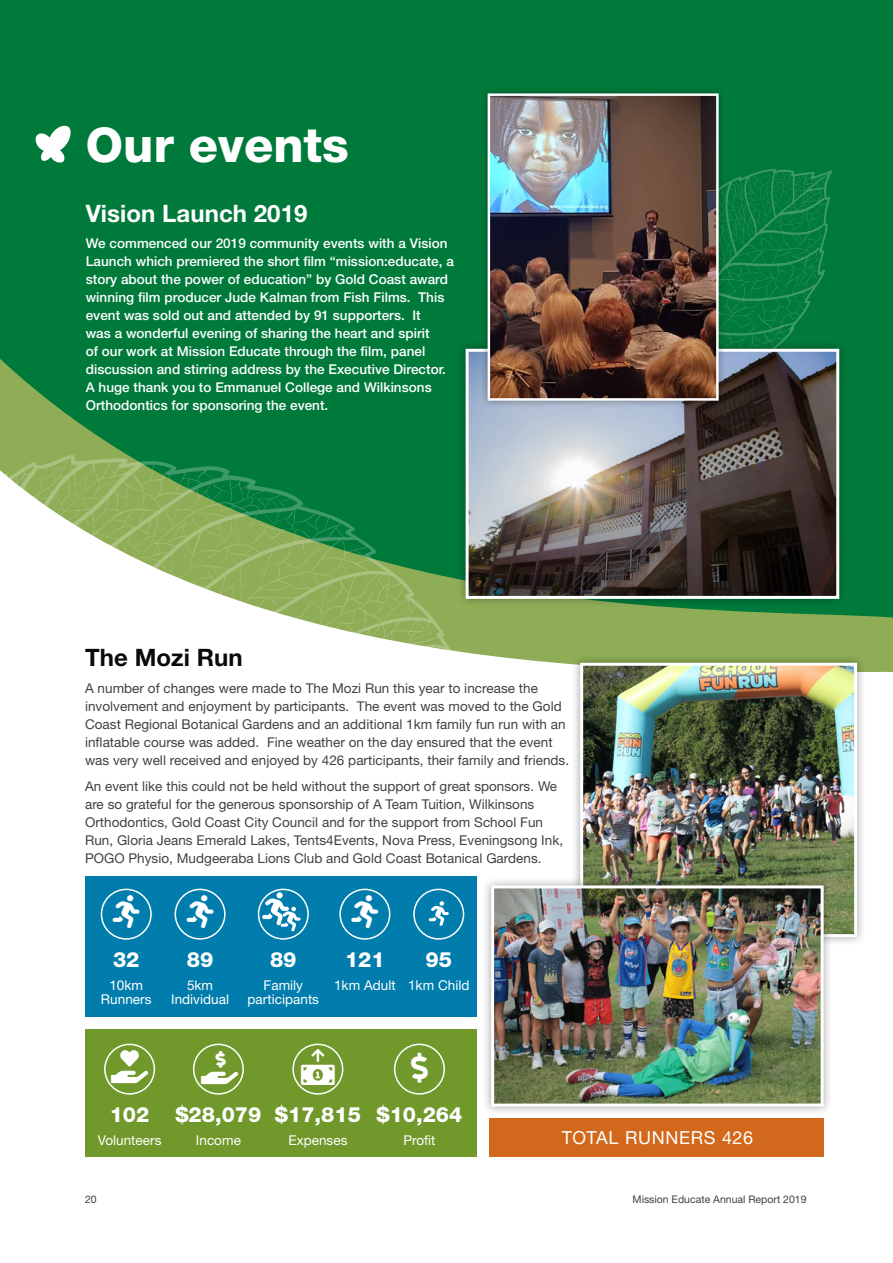
<style>
.page{position:relative;width:893px;height:1263px;background:#fff}
.page>*{position:absolute;margin:0;border:0;box-sizing:border-box;transform-origin:0 0}
.t1{font:800 48px "Helvetica Neue LT Std";color:#fff}
.t2{font:700 24px "Helvetica Neue LT Std";letter-spacing:.005em;color:#fff}
.t3{font:700 24px "Helvetica Neue LT Std";letter-spacing:.005em;color:#0b0a0b}
.t4{font:800 21px "Helvetica Neue LT Std";color:#fff}
.t5{font:18px "Helvetica Neue LT Std";letter-spacing:.035em;color:#fff}
.t6{font:13.5px/18px "Helvetica Neue LT Std";letter-spacing:.005em;color:#414042}
.t7{font:500 13.5px/18px "Helvetica Neue LT Std";letter-spacing:.005em;color:#fff}
.t8{font:13.5px/13.5px "Helvetica Neue LT Std";letter-spacing:.005em;color:#fff;text-align:center}
.t9{font:10.5px "Helvetica Neue LT Std";color:#414042}
</style>
<div class="page">
<svg style="left:487px;top:630px;width:405px;height:42px;background:#98b465"></svg>
<svg style="left:892px;top:630px;width:1px;height:42px"></svg>
<div style="left:0;top:0;width:893px;height:630px;background:#007a3b"></div>
<svg style="left:0;top:455px;width:487px;height:201px"></svg>
<div style="left:571px;top:653px;width:295px;height:293px;background:#000;opacity:.35"></div>
<img style="left:584px;top:667px;width:269px;height:266px">
<div style="left:580px;top:663px;width:277px;height:274px;border:3px solid #fff"></div>
<div style="left:482px;top:876px;width:350px;height:240px;background:#000;opacity:.35"></div>
<img style="left:495px;top:889px;width:325px;height:213px">
<div style="left:491px;top:885px;width:333px;height:221px;border:3px solid #fff"></div>
<div style="left:85px;top:876px;width:391px;height:141px;background:#007dac"></div>
<svg style="left:726px;top:169px;width:107px;height:170px;background:#0a7f42"></svg>
<svg style="left:34px;top:124px;width:38px;height:40px"></svg>
<div style="left:457px;top:339px;width:391px;height:269px;background:#000;opacity:.35"></div>
<img style="left:470px;top:353px;width:365px;height:242px">
<div style="left:466px;top:349px;width:373px;height:250px;border:3px solid #fff"></div>
<div style="left:480px;top:86px;width:246px;height:322px;background:#000;opacity:.35"></div>
<img style="left:491px;top:96px;width:225px;height:302px">
<div style="left:488px;top:93px;width:231px;height:308px;border:2px solid #fff"></div>
<div style="left:85px;top:1029px;width:391px;height:128px;background:#70982b"></div>
<div style="left:489px;top:1118px;width:335px;height:39px;background:#d1681b"></div>
<svg style="left:257px;top:888px;width:52px;height:52px"></svg>
<svg style="left:413px;top:888px;width:52px;height:52px"></svg>
<svg style="left:104px;top:1043px;width:52px;height:52px"></svg>
<svg style="left:174px;top:888px;width:52px;height:52px"></svg>
<svg style="left:339px;top:888px;width:52px;height:52px"></svg>
<svg style="left:100px;top:888px;width:52px;height:52px"></svg>
<svg style="left:192px;top:1043px;width:52px;height:52px"></svg>
<svg style="left:292px;top:1043px;width:52px;height:52px"></svg>
<svg style="left:394px;top:1043px;width:51px;height:52px"></svg>
<h1 class="t1" style="left:86px;top:116px;width:265px">Our events</h1>
<h2 class="t2" style="left:86px;top:198px;width:223px">Vision Launch 2019</h2>
<p class="t7" style="left:86px;top:234px;width:370px">We commenced our 2019 community events with a Vision Launch which premiered the short film “mission:educate, a story about the power of education” by Gold Coast award winning film producer Jude Kalman from Fish Films. This event was sold out and attended by 91 supporters. It<br>was a wonderful evening of sharing the heart and spirit<br>of our work at Mission Educate through the film, panel discussion and stirring address by the Executive Director.<br>A huge thank you to Emmanuel College and Wilkinsons Orthodontics for sponsoring the event.</p>
<h2 class="t3" style="left:85px;top:643px;width:159px">The Mozi Run</h2>
<p class="t6" style="left:85px;top:679px;width:486px">A number of changes were made to The Mozi Run this year to increase the involvement and enjoyment by participants. The event was moved to the Gold Coast Regional Botanical Gardens and an additional 1km family fun run with an inflatable course was added. Fine weather on the day ensured that the event was very well received and enjoyed by 426 participants, their family and friends.</p>
<p class="t6" style="left:85px;top:777px;width:480px">An event like this could not be held without the support of great sponsors. We are so grateful for the generous sponsorship of A Team Tuition, Wilkinsons Orthodontics, Gold Coast City Council and for the support from School Fun Run, Gloria Jeans Emerald Lakes, Tents4Events, Nova Press, Eveningsong Ink, POGO Physio, Mudgeeraba Lions Club and Gold Coast Botanical Gardens.</p>
<h3 class="t4" style="left:113px;top:947px;width:28px">32</h3>
<p class="t8" style="left:101px;top:979px;width:52px">10km<br>Runners</p>
<h3 class="t4" style="left:187px;top:947px;width:28px">89</h3>
<p class="t8" style="left:171px;top:979px;width:59px">5km<br>Individual</p>
<h3 class="t4" style="left:270px;top:947px;width:28px">89</h3>
<p class="t8" style="left:248px;top:979px;width:73px">Family participants</p>
<h3 class="t4" style="left:345px;top:947px;width:41px">121</h3>
<p class="t8" style="left:334px;top:979px;width:63px">1km Adult</p>
<h3 class="t4" style="left:426px;top:947px;width:28px">95</h3>
<p class="t8" style="left:408px;top:979px;width:63px">1km Child</p>
<h3 class="t4" style="left:175px;top:1102px;width:88px">$28,079</h3>
<h3 class="t4" style="left:275px;top:1102px;width:189px">$17,815 $10,264</h3>
<p class="t8" style="left:403px;top:1133px;width:34px">Profit</p>
<h3 class="t4" style="left:110px;top:1102px;width:41px">102</h3>
<p class="t8" style="left:98px;top:1133px;width:65px">Volunteers</p>
<h3 class="t5" style="left:562px;top:1127px;width:193px">TOTAL RUNNERS 426</h3>
<p class="t8" style="left:196px;top:1133px;width:46px">Income</p>
<p class="t8" style="left:288px;top:1133px;width:61px">Expenses</p>
<p class="t9" style="left:85px;top:1193px;width:13px">20</p>
<p class="t9" style="left:632px;top:1193px;width:176px">Mission Educate Annual Report 2019</p>
</div>
